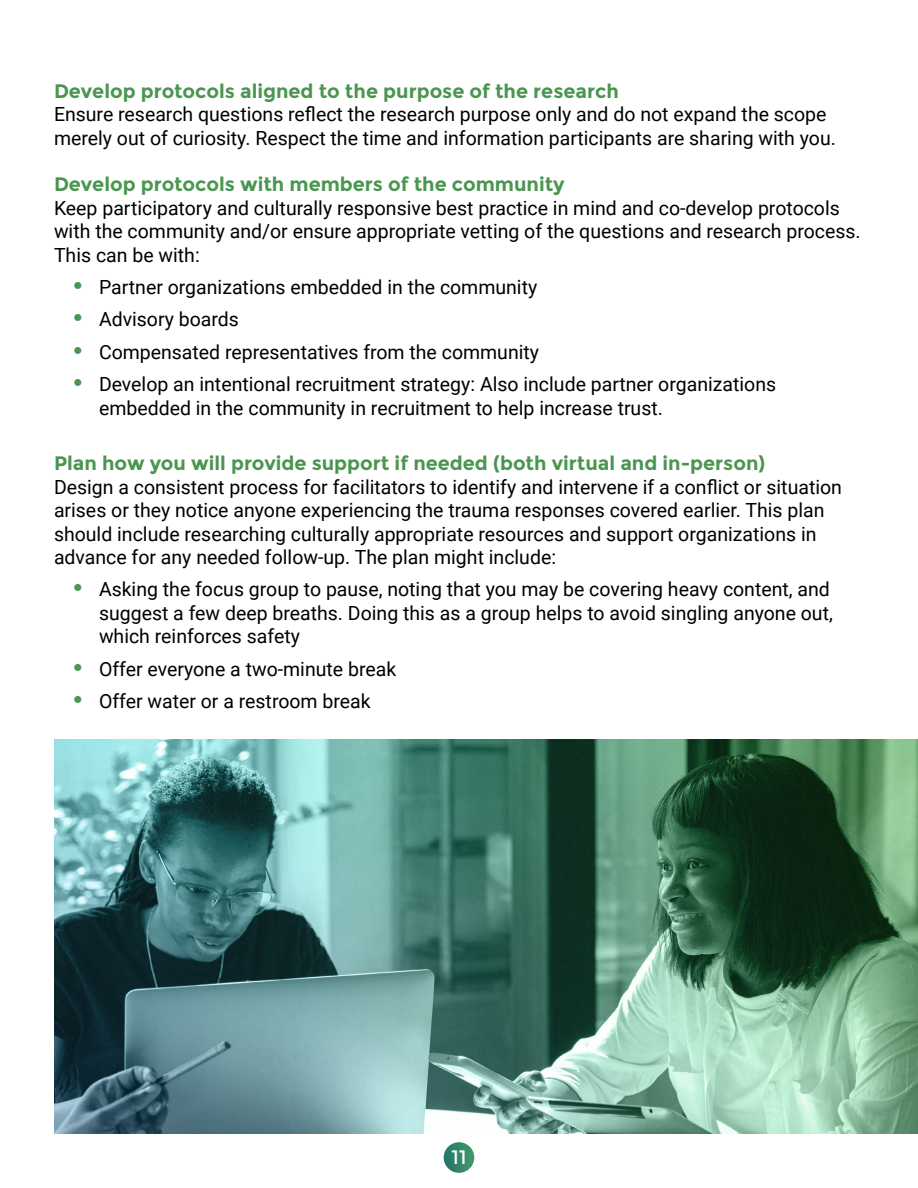
<style>
.page{position:relative;width:918px;height:1188px;background:#fff}
.page>*{position:absolute;margin:0;border:0;box-sizing:border-box;transform-origin:0 0}
.t1{font:19.5px/23.4px "Roboto";color:#000}
.t2{font:700 19.5px "Montserrat";color:#4a9650}
.t3{font:19.5px "Montserrat";color:#fff}
.s1{font-family:"Montserrat";font-weight:700;color:#4a9650}
.s2{font-family:"Montserrat";font-size:27px;color:#4a9650}
</style>
<div class="page">
<img style="left:444px;top:1142px;width:30px;height:31px;border-radius:15px">
<img style="left:54px;top:740px;width:864px;height:394px">
<p class="t1" style="left:54px;top:78px;width:783px"><span class="s1">Develop protocols aligned to the purpose of the research<br></span>Ensure research questions reflect the research purpose only and do not expand the scope merely out of curiosity. Respect the time and information participants are sharing with you.</p>
<p class="t1" style="left:54px;top:172px;width:808px"><span class="s1">Develop protocols with members of the community<br></span>Keep participatory and culturally responsive best practice in mind and co-develop protocols with the community and/or ensure appropriate vetting of the questions and research process.<br>This can be with:</p>
<p class="t1" style="left:72px;top:275px;width:467px"><span class="s2">•</span> Partner organizations embedded in the community</p>
<p class="t1" style="left:72px;top:307px;width:169px"><span class="s2">•</span> Advisory boards</p>
<p class="t1" style="left:72px;top:339px;width:469px"><span class="s2">•</span> Compensated representatives from the community</p>
<p class="t1" style="left:99px;top:372px;width:679px;text-indent:-27px"><span class="s2">•</span> Develop an intentional recruitment strategy: Also include partner organizations embedded in the community in recruitment to help increase trust.</p>
<p class="t2" style="left:54px;top:452px;width:713px">Plan how you will provide support if needed (both virtual and in-person)</p>
<p class="t1" style="left:54px;top:474px;width:790px">Design a consistent process for facilitators to identify and intervene if a conflict or situation arises or they notice anyone experiencing the trauma responses covered earlier. This plan should include researching culturally appropriate resources and support organizations in advance for any needed follow-up. The plan might include:</p>
<p class="t1" style="left:99px;top:577px;width:735px;text-indent:-27px"><span class="s2">•</span> Asking the focus group to pause, noting that you may be covering heavy content, and suggest a few deep breaths. Doing this as a group helps to avoid singling anyone out, which reinforces safety</p>
<p class="t1" style="left:72px;top:656px;width:326px"><span class="s2">•</span> Offer everyone a two-minute break</p>
<p class="t1" style="left:72px;top:689px;width:300px"><span class="s2">•</span> Offer water or a restroom break</p>
<p class="t3" style="left:452px;top:1146px;width:16px">11</p>
</div>
